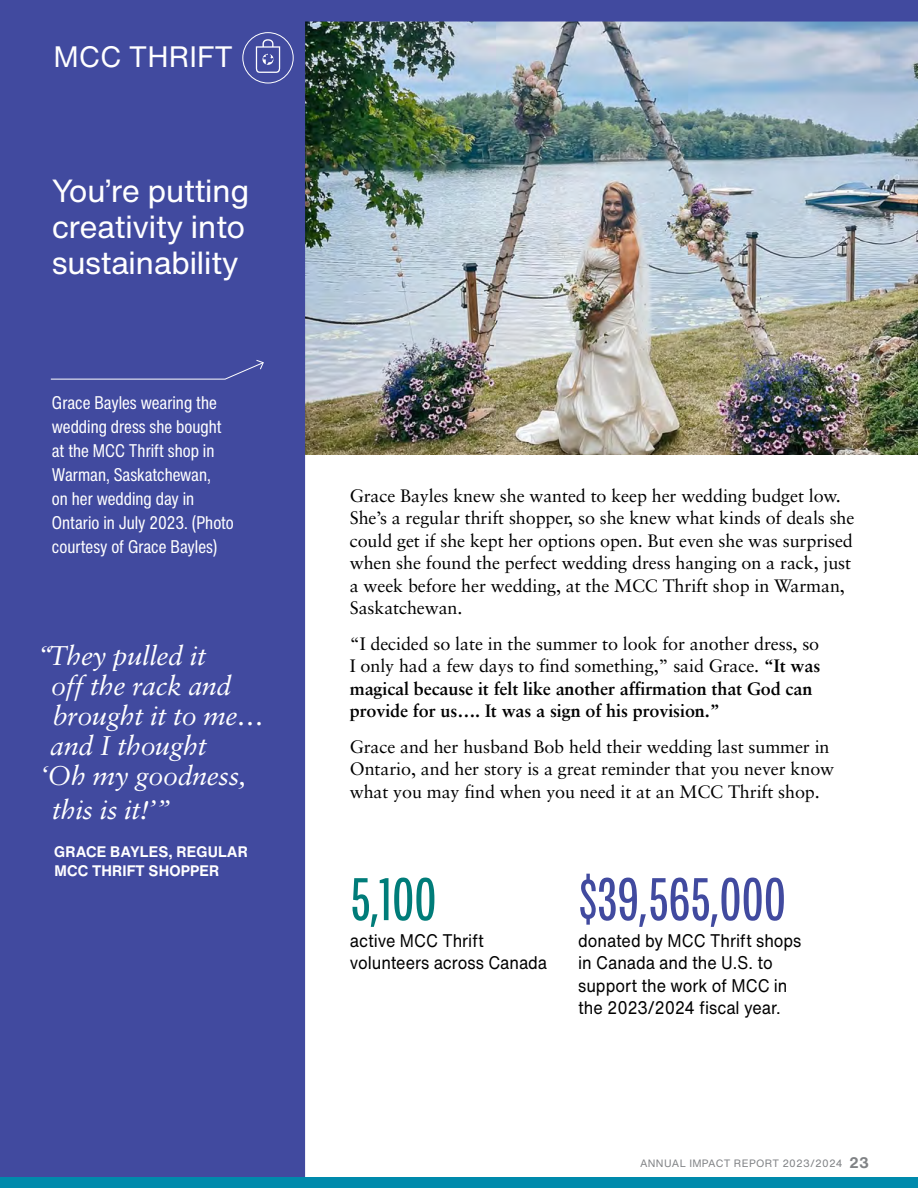
<style>
.page{position:relative;width:918px;height:1188px;background:#fff}
.page>*{position:absolute;margin:0;border:0;box-sizing:border-box;transform-origin:0 0}
.t1{font:60px "Chartwell Pies";letter-spacing:-.01em;color:#414a9f}
.t2{font:60px "Chartwell Pies";color:#007c79}
.t3{font:31.5px/36px "Helvetica Now Text";letter-spacing:-.02em;color:#fff}
.t4{font:29.1px "Helvetica Now Text";color:#fff}
.t5{font:italic 27px "Sabon LT Pro";letter-spacing:-.015em;color:#fff}
.t6{font:18px/22.5px "Sabon LT Pro";letter-spacing:-.005em;color:#000}
.t7{font:700 18px/22.5px "Sabon LT Pro";letter-spacing:-.005em;color:#000}
.t8{font:condensed 18px/24px "Helvetica Now Text";color:#fff}
.t9{font:18px/22.5px "Helvetica Now Text";letter-spacing:-.005em;color:#000;scale:.9 1}
.t10{font:700 15px/19.5px "Helvetica Now Text";letter-spacing:.01em;color:#fff}
.t11{font:10.5px "Helvetica Now Text";letter-spacing:.03em;color:#808285}
.s1{font-weight:400}
.s2{font-weight:700;font-size:15px}
</style>
<div class="page">
<img style="left:0;top:0;width:918px;height:1177px">
<svg style="left:256px;top:39px;width:24px;height:34px"></svg>
<div style="left:242px;top:32px;width:52px;height:51px;border:1px solid #fff;border-radius:50%"></div>
<svg style="left:50px;top:359px;width:214px;height:21px;background:#4a53a3"></svg>
<div style="left:0;top:1177px;width:918px;height:11px;background:#008aac"></div>
<h3 class="t4" style="left:53px;top:35px;width:181px">MCC THRIFT</h3>
<h2 class="t3" style="left:52px;top:172px;width:199px">You’re putting creativity into sustainability</h2>
<p class="t8" style="left:52px;top:391px;width:183px">Grace Bayles wearing the wedding dress she bought at the MCC Thrift shop in<br>Warman, Saskatchewan,<br>on her wedding day in<br>Ontario in July 2023. (Photo courtesy of Grace Bayles)</p>
<h3 class="t5" style="left:38px;top:638px;width:169px">“They pulled it</h3>
<h3 class="t5" style="left:51px;top:668px;width:182px">off the rack and</h3>
<h3 class="t5" style="left:53px;top:698px;width:213px">brought it to me…</h3>
<h3 class="t5" style="left:51px;top:728px;width:158px">and I thought</h3>
<h3 class="t5" style="left:40px;top:758px;width:207px">‘Oh my goodness,</h3>
<h3 class="t5" style="left:52px;top:793px;width:120px">this is it!’”</h3>
<p class="t10" style="left:54px;top:841px;width:195px">GRACE BAYLES, REGULAR<br>MCC THRIFT SHOPPER</p>
<p class="t6" style="left:350px;top:484px;width:506px">Grace Bayles knew she wanted to keep her wedding budget low.<br>She’s a regular thrift shopper, so she knew what kinds of deals she could get if she kept her options open. But even she was surprised when she found the perfect wedding dress hanging on a rack, just a week before her wedding, at the MCC Thrift shop in Warman, Saskatchewan.</p>
<p class="t7" style="left:350px;top:632px;width:472px"><span class="s1">“I decided so late in the summer to look for another dress, so I only had a few days to find something,” said Grace.</span> “It was magical because it felt like another affirmation that God can provide for us…. It was a sign of his provision.”</p>
<p class="t6" style="left:350px;top:735px;width:486px">Grace and her husband Bob held their wedding last summer in<br>Ontario, and her story is a great reminder that you never know what you may find when you need it at an MCC Thrift shop.</p>
<h1 class="t2" style="left:350px;top:863px;width:88px">5,100</h1>
<p class="t9" style="left:350px;top:929px;width:221px">active MCC Thrift volunteers across Canada</p>
<h1 class="t1" style="left:578px;top:863px;width:210px">$39,565,000</h1>
<p class="t9" style="left:578px;top:929px;width:250px">donated by MCC Thrift shops in Canada and the U.S. to support the work of MCC in the 2023/2024 fiscal year.</p>
<p class="t11" style="left:640px;top:1155px;width:231px">ANNUAL IMPACT REPORT 2023/2024 <span class="s2">23</span></p>
</div>
